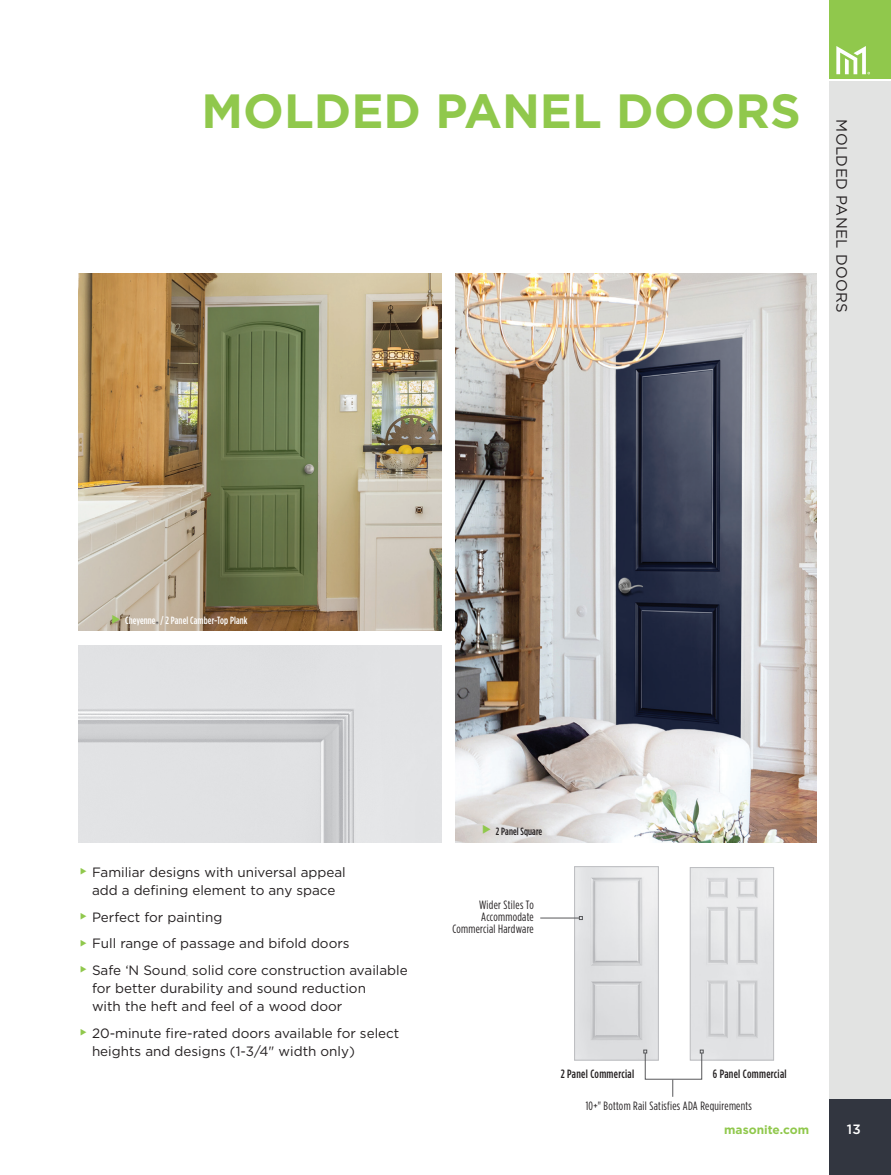
<style>
.page{position:relative;width:891px;height:1175px;background:#fff}
.page>*{position:absolute;margin:0;border:0;box-sizing:border-box;transform-origin:0 0}
.Brand_Name_Header{font:700 48px "Gotham";color:#90c84c}
.Sidebar{font:15px "Gotham";letter-spacing:.025em;color:#231f20}
.t1{font:13.5px/18px "Gotham";color:#231f20}
.t2{font:500 13.5px "Gotham";color:#fff}
.t3{font:12px/12px "Gotham Condensed";letter-spacing:.025em;color:#231f20;text-align:right}
.t4{font:500 12px "Gotham Condensed";letter-spacing:.025em;color:#231f20}
.t5{font:700 12px "Gotham";color:#90c84c}
.t6{font:500 10.5px "Gotham Condensed";letter-spacing:.01em;color:#fff}
.t7{font:500 10.5px "Gotham Condensed";letter-spacing:.01em;color:#231f20}
.t8{font:4.65px "Gotham";color:#231f20}
.s1{color:#90c84c}
</style>
<div class="page">
<img style="left:455px;top:274px;width:362px;height:568px">
<img style="left:79px;top:274px;width:363px;height:357px">
<img style="left:79px;top:646px;width:363px;height:197px">
<img style="left:576px;top:868px;width:81px;height:190px">
<div style="left:574px;top:866px;width:85px;height:194px;border:1px solid #bcbdc0"></div>
<img style="left:692px;top:869px;width:80px;height:189px">
<div style="left:690px;top:867px;width:84px;height:193px;border:1px solid #bcbdc0"></div>
<hr style="left:540px;top:917px;width:39px;height:1px;background:#57585a">
<svg style="left:579px;top:916px;width:4px;height:4px"></svg>
<div style="left:645px;top:1052px;width:57px;height:27px;border:1px solid #57585a"></div>
<svg style="left:643px;top:1049px;width:4px;height:4px"></svg>
<svg style="left:700px;top:1049px;width:4px;height:4px"></svg>
<svg style="left:672px;top:1079px;width:1px;height:17px"></svg>
<div style="left:830px;top:81px;width:61px;height:1017px;background:#e2e3e2"></div>
<div style="left:830px;top:0;width:61px;height:79px;background:#90c84c"></div>
<div style="left:830px;top:1099px;width:61px;height:75px;background:#323640"></div>
<svg style="left:836px;top:46px;width:34px;height:28px"></svg>
<p class="Brand_Name_Header" style="left:202px;top:79px;width:601px">MOLDED PANEL DOORS</p>
<p class="Sidebar" style="left:851px;top:119px;width:195px;rotate:90deg">MOLDED PANEL DOORS</p>
<p class="t6" style="left:112px;top:614px;width:138px"><span class="s1">◆</span> Cheyenne<sub>®</sub> / 2 Panel Camber-Top Plank</p>
<p class="t1" style="left:92px;top:862px;width:255px">Familiar designs with universal appeal add a defining element to any space</p>
<p class="t1" style="left:92px;top:907px;width:132px">Perfect for painting</p>
<p class="t1" style="left:92px;top:934px;width:259px">Full range of passage and bifold doors</p>
<p class="t1" style="left:92px;top:960px;width:317px">Safe ‘N Sound solid core construction available</p>
<p class="t8" style="left:186px;top:973px;width:3px">®</p>
<p class="t1" style="left:92px;top:978px;width:275px">for better durability and sound reduction with the heft and feel of a wood door</p>
<p class="t1" style="left:92px;top:1023px;width:309px">20-minute fire-rated doors available for select heights and designs (1-3/4" width only)</p>
<p class="t7" style="left:482px;top:825px;width:61px"><span class="s1">◆</span> 2 Panel Square</p>
<p class="t3" style="left:452px;top:898px;width:83px">Wider Stiles To<br>Accommodate<br>Commercial Hardware</p>
<p class="t4" style="left:561px;top:1067px;width:75px">2 Panel Commercial</p>
<p class="t3" style="left:586px;top:1099px;width:168px">10+" Bottom Rail Satisfies ADA Requirements</p>
<p class="t4" style="left:713px;top:1067px;width:75px">6 Panel Commercial</p>
<p class="t5" style="left:724px;top:1122px;width:86px">masonite.com</p>
<p class="t2" style="left:847px;top:1120px;width:16px">13</p>
</div>
